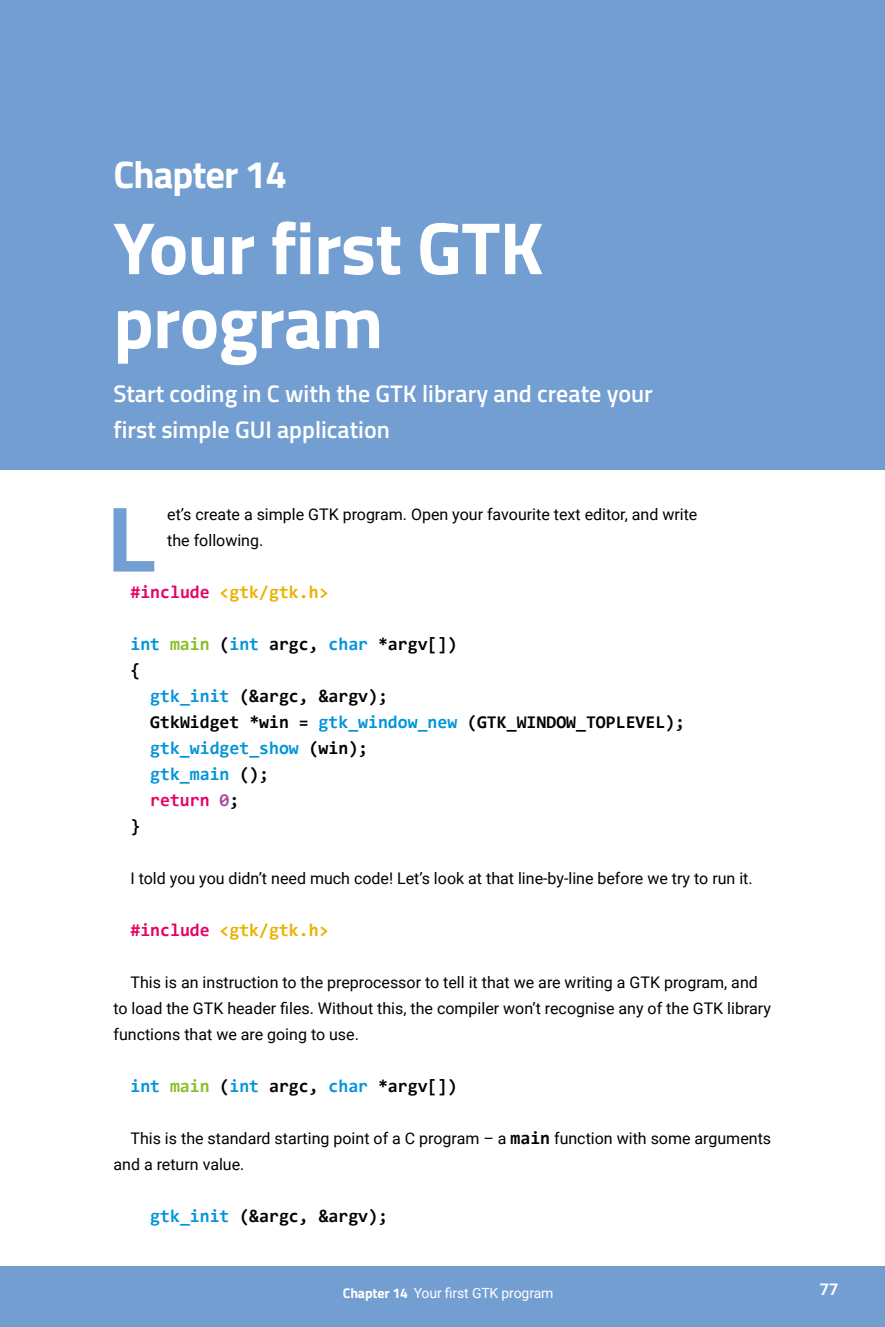
<style>
.page{position:relative;width:885px;height:1327px;background:#fff}
.page>*{position:absolute;margin:0;border:0;box-sizing:border-box;transform-origin:0 0}
.t1{font:700 89.2px "Roboto";color:#739ed2}
.t2{font:700 74px/74px "Titillium Web";letter-spacing:-.01em;color:#fff}
.t3{font:700 38.4px "Titillium Web";letter-spacing:-.025em;color:#fff}
.t4{font:600 24px/36px "Titillium Web";color:#fff}
.t5{font:700 18px "Consolas";color:#000}
.t6{font:700 18px "Consolas";color:#ebb100}
.t7{font:700 18px "Consolas";color:#0095db}
.t8{font:700 18px "Consolas";color:#e60064}
.t9{font:16px/26px "Roboto";color:#000}
.t10{font:700 16px "Roboto";color:#fff}
.t11{font:14px "Roboto";letter-spacing:-.01em;color:#fff}
.s1{color:#e60064}
.s2{color:#0095db}
.s3{color:#89bd24}
.s4{color:#000}
.s5{color:#a84d97}
.s6{font-family:"Consolas";font-weight:700;font-size:18px}
.s7{font-family:"Titillium Web";font-weight:700}
</style>
<div class="page">
<div style="left:0;top:1266px;width:884px;height:61px;background:#739ed2"></div>
<div style="left:0;top:0;width:884px;height:469px;background:#739ed2"></div>
<h3 class="t3" style="left:113px;top:145px;width:175px">Chapter 14</h3>
<h2 class="t2" style="left:113px;top:207px;width:431px">Your first GTK program</h2>
<h3 class="t4" style="left:113px;top:374px;width:540px">Start coding in C with the GTK library and create your first simple GUI application</h3>
<h1 class="t1" style="left:108px;top:477px;width:50px">L</h1>
<p class="t9" style="left:167px;top:500px;width:531px">et’s create a simple GTK program. Open your favourite text editor, and write the following.</p>
<p class="t6" style="left:130px;top:580px;width:199px"><span class="s1">#include</span> &lt;gtk/gtk.h&gt;</p>
<p class="t5" style="left:130px;top:632px;width:328px"><span class="s2">int</span> <span class="s3">main</span> (<span class="s2">int</span> argc, <span class="s2">char</span> *argv[])</p>
<p class="t5" style="left:130px;top:658px;width:11px">{</p>
<p class="t5" style="left:150px;top:684px;width:239px"><span class="s2">gtk_init</span> (&amp;argc, &amp;argv);</p>
<p class="t5" style="left:150px;top:710px;width:536px">GtkWidget *win = <span class="s2">gtk_window_new</span> (GTK_WINDOW_TOPLEVEL);</p>
<p class="t7" style="left:150px;top:736px;width:219px">gtk_widget_show <span class="s4">(win);</span></p>
<p class="t7" style="left:150px;top:762px;width:120px">gtk_main <span class="s4">();</span></p>
<p class="t8" style="left:150px;top:788px;width:91px">return <span class="s5">0</span><span class="s4">;</span></p>
<p class="t5" style="left:130px;top:814px;width:11px">}</p>
<p class="t9" style="left:130px;top:864px;width:623px">I told you you didn’t need much code! Let’s look at that line-by-line before we try to run it.</p>
<p class="t6" style="left:130px;top:918px;width:199px"><span class="s1">#include</span> &lt;gtk/gtk.h&gt;</p>
<p class="t9" style="left:113px;top:968px;width:659px;text-indent:17px">This is an instruction to the preprocessor to tell it that we are writing a GTK program, and to load the GTK header files. Without this, the compiler won’t recognise any of the GTK library functions that we are going to use.</p>
<p class="t5" style="left:130px;top:1074px;width:328px"><span class="s2">int</span> <span class="s3">main</span> (<span class="s2">int</span> argc, <span class="s2">char</span> *argv[])</p>
<p class="t9" style="left:113px;top:1124px;width:659px;text-indent:17px">This is the standard starting point of a C program – a <span class="s6">main</span> function with some arguments and a return value.</p>
<p class="t5" style="left:150px;top:1204px;width:239px"><span class="s2">gtk_init</span> (&amp;argc, &amp;argv);</p>
<p class="t11" style="left:343px;top:1283px;width:212px"><span class="s7">Chapter 14</span> Your first GTK program</p>
<p class="t10" style="left:819px;top:1278px;width:20px">77</p>
<p class="t10" style="left:819px;top:1281px;width:20px">77</p>
</div>
